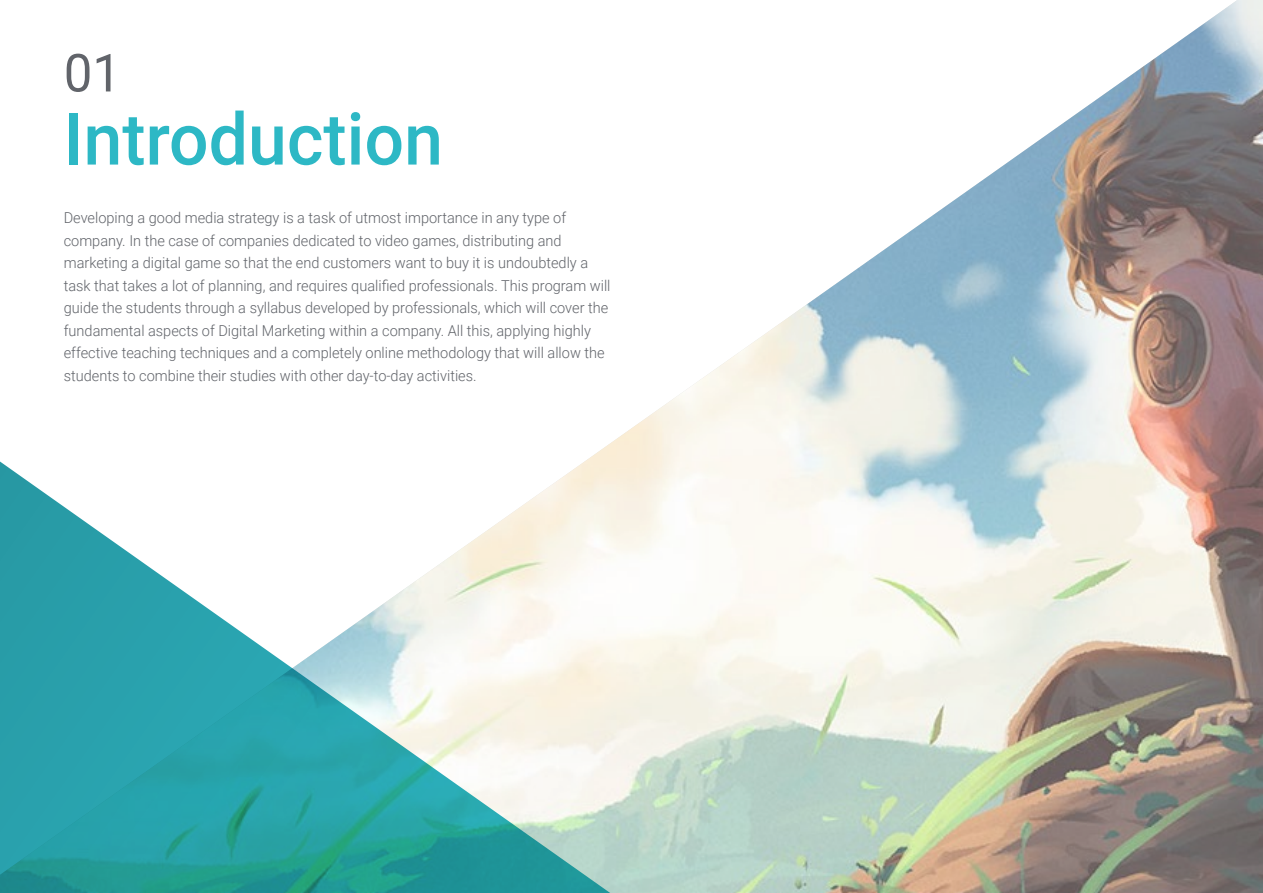
<style>
.page{position:relative;width:1263px;height:893px;background:#fff}
.page>*{position:absolute;margin:0;border:0;box-sizing:border-box;transform-origin:0 0}
.t1{font:500 72px "Roboto";color:#2db8c5}
.t2{font:52.5px "Roboto";color:#61646a}
.t3{font:300 15px/22.5px "Roboto";color:#61646a}
</style>
<div class="page">
<img style="left:607px;top:0;width:656px;height:893px">
<svg style="left:0;top:446px;width:640px;height:447px"></svg>
<h2 class="t2" style="left:64px;top:36px;width:59px">01</h2>
<h1 class="t1" style="left:64px;top:89px;width:381px">Introduction</h1>
<p class="t3" style="left:64px;top:206px;width:548px">Developing a good media strategy is a task of utmost importance in any type of company. In the case of companies dedicated to video games, distributing and marketing a digital game so that the end customers want to buy it is undoubtedly a task that takes a lot of planning, and requires qualified professionals. This program will guide the students through a syllabus developed by professionals, which will cover the fundamental aspects of Digital Marketing within a company. All this, applying highly effective teaching techniques and a completely online methodology that will allow the students to combine their studies with other day-to-day activities.</p>
</div>
